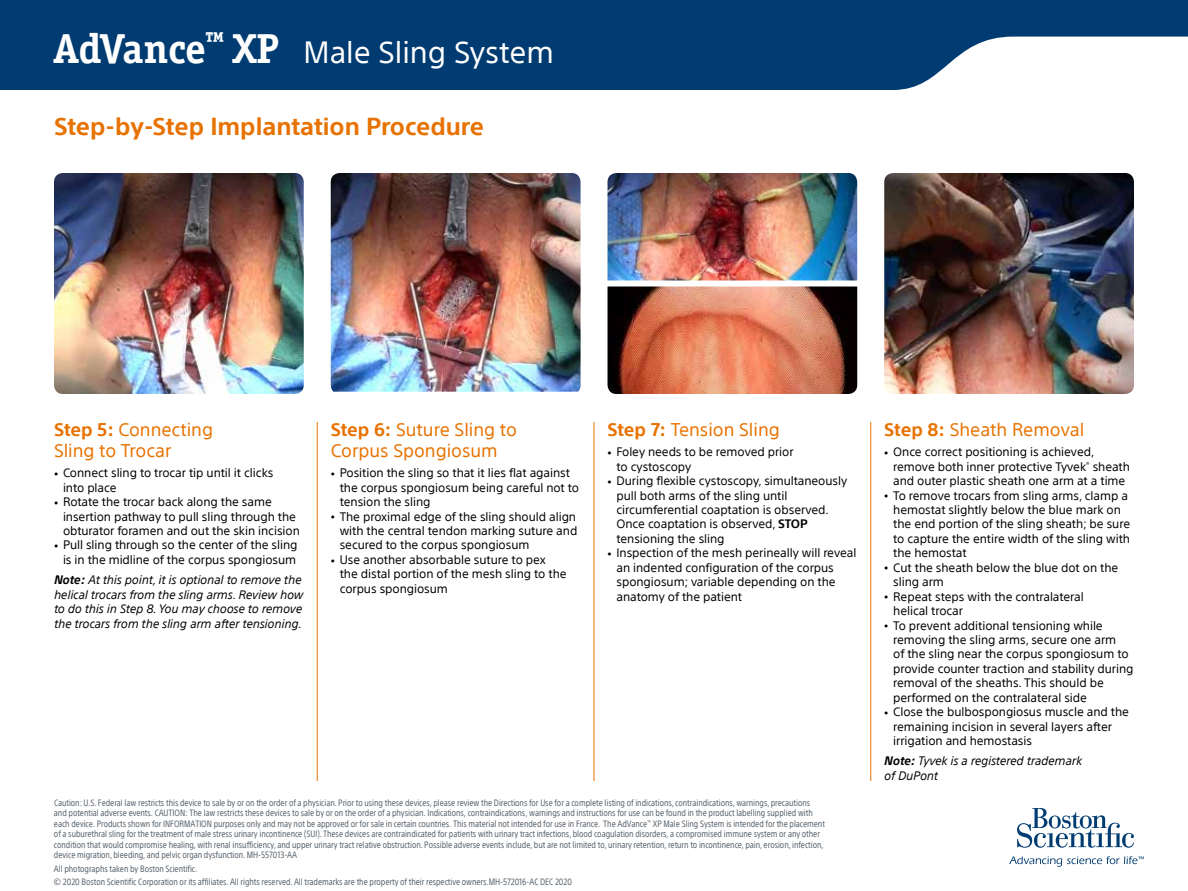
<style>
.page{position:relative;width:1188px;height:891px;background:#fff}
.page>*{position:absolute;margin:0;border:0;box-sizing:border-box;transform-origin:0 0}
.t1{font:30px "SST";color:#fff}
.t2{font:700 24px "SST";color:#e87200}
.t3{font:18px/21px "SST";color:#e87200}
.t4{font:12px/14.4px "SST";letter-spacing:-.005em;color:#000}
.t5{font:italic 12px/14.4px "SST";letter-spacing:-.005em;color:#000}
.t6{font:condensed 9px/10.5px "SST";letter-spacing:-.005em;color:#5a656f}
.s1{font-family:"Officina Ser ITC Std";font-weight:700;font-size:42px}
.s2{font-weight:700}
.s3{font-size:9px}
</style>
<div class="page">
<svg style="left:0;top:0;width:1188px;height:90px;background:#1e5281"></svg>
<svg style="left:1017px;top:808px;width:117px;height:40px"></svg>
<svg style="left:1009px;top:856px;width:135px;height:11px"></svg>
<hr style="left:317px;top:422px;width:1px;height:359px;background:#e87200">
<hr style="left:594px;top:422px;width:1px;height:359px;background:#e87200">
<hr style="left:870px;top:422px;width:1px;height:359px;background:#e87200">
<img style="left:54px;top:173px;width:250px;height:221px">
<img style="left:331px;top:173px;width:250px;height:219px">
<img style="left:884px;top:173px;width:250px;height:221px">
<img style="left:608px;top:173px;width:249px;height:221px">
<div style="left:594px;top:280px;width:277px;height:6px;background:#fff"></div>
<h1 class="t1" style="left:54px;top:35px;width:501px"><span class="s1">AdVance</span><sup>™</sup> <span class="s1">XP</span> Male Sling System</h1>
<h2 class="t2" style="left:54px;top:113px;width:431px">Step-by-Step Implantation Procedure</h2>
<h3 class="t3" style="left:54px;top:419px;width:161px"><span class="s2">Step 5:</span> Connecting<br>Sling to Trocar</h3>
<p class="t4" style="left:63px;top:466px;width:212px;text-indent:-9px"><span class="s3">•</span> Connect sling to trocar tip until it clicks into place</p>
<p class="t4" style="left:63px;top:495px;width:238px;text-indent:-9px"><span class="s3">•</span> Rotate the trocar back along the same insertion pathway to pull sling through the obturator foramen and out the skin incision</p>
<p class="t4" style="left:54px;top:538px;width:245px;text-align:right"><span class="s3">•</span> Pull sling through so the center of the sling is in the midline of the corpus spongiosum</p>
<p class="t5" style="left:54px;top:573px;width:251px"><span class="s2">Note:</span> At this point, it is optional to remove the helical trocars from the sling arms. Review how to do this in Step 8. You may choose to remove the trocars from the sling arm after tensioning.</p>
<h3 class="t3" style="left:331px;top:419px;width:188px"><span class="s2">Step 6:</span> Suture Sling to<br>Corpus Spongiosum</h3>
<p class="t4" style="left:340px;top:466px;width:241px;text-indent:-9px"><span class="s3">•</span> Position the sling so that it lies flat against the corpus spongiosum being careful not to tension the sling</p>
<p class="t4" style="left:340px;top:509px;width:239px;text-align:justify;text-indent:-9px"><span class="s3">•</span> The proximal edge of the sling should align with the central tendon marking suture and secured to the corpus spongiosum</p>
<p class="t4" style="left:340px;top:552px;width:228px;text-indent:-9px"><span class="s3">•</span> Use another absorbable suture to pex the distal portion of the mesh sling to the corpus spongiosum</p>
<h3 class="t3" style="left:608px;top:419px;width:174px"><span class="s2">Step 7:</span> Tension Sling</h3>
<p class="t4" style="left:616px;top:445px;width:179px;text-indent:-9px"><span class="s3">•</span> Foley needs to be removed prior to cystoscopy</p>
<p class="t4" style="left:616px;top:474px;width:232px;text-indent:-9px"><span class="s3">•</span> During flexible cystoscopy, simultaneously pull both arms of the sling until circumferential coaptation is observed.<br>Once coaptation is observed, <span class="s2">STOP </span>tensioning the sling</p>
<p class="t4" style="left:616px;top:546px;width:241px;text-indent:-9px"><span class="s3">•</span> Inspection of the mesh perineally will reveal an indented configuration of the corpus spongiosum; variable depending on the anatomy of the patient</p>
<h3 class="t3" style="left:884px;top:419px;width:201px"><span class="s2">Step 8:</span> Sheath Removal</h3>
<p class="t4" style="left:893px;top:445px;width:238px;text-indent:-9px"><span class="s3">•</span> Once correct positioning is achieved, remove both inner protective Tyvek<sup>®</sup> sheath and outer plastic sheath one arm at a time</p>
<p class="t4" style="left:893px;top:488px;width:238px;text-indent:-9px"><span class="s3">•</span> To remove trocars from sling arms, clamp a hemostat slightly below the blue mark on the end portion of the sling sheath; be sure to capture the entire width of the sling with the hemostat</p>
<p class="t4" style="left:893px;top:560px;width:227px;text-indent:-9px"><span class="s3">•</span> Cut the sheath below the blue dot on the sling arm</p>
<p class="t4" style="left:893px;top:589px;width:192px;text-indent:-9px"><span class="s3">•</span> Repeat steps with the contralateral helical trocar</p>
<p class="t4" style="left:893px;top:618px;width:242px;text-indent:-9px"><span class="s3">•</span> To prevent additional tensioning while removing the sling arms, secure one arm<br>of the sling near the corpus spongiosum to provide counter traction and stability during removal of the sheaths. This should be performed on the contralateral side</p>
<p class="t4" style="left:893px;top:705px;width:237px;text-indent:-9px"><span class="s3">•</span> Close the bulbospongiosus muscle and the remaining incision in several layers after irrigation and hemostasis</p>
<p class="t5" style="left:884px;top:754px;width:199px"><span class="s2">Note:</span> Tyvek is a registered trademark of DuPont</p>
<p class="t6" style="left:54px;top:797px;width:772px">Caution: U.S. Federal law restricts this device to sale by or on the order of a physician. Prior to using these devices, please review the Directions for Use for a complete listing of indications,contraindications,warnings, precautions and potential adverse events. CAUTION: The law restricts these devices to sale by or on the order of a physician. Indications, contraindications, warnings and instructions for use can be found in the product labelling supplied with each device. Products shown for INFORMATION purposes only and may not be approved or for sale in certain countries. This material not intended for use in France. The AdVance<sup>™</sup> XP Male Sling System is intended for the placement of a suburethral sling for the treatment of male stress urinary incontinence (SUI). These devices are contraindicated for patients with urinary tract infections, blood coagulation disorders, a compromised immune system or any other condition that would compromise healing, with renal insufficiency, and upper urinary tract relative obstruction. Possible adverse events include, but are not limited to, urinary retention, return to incontinence, pain, erosion, infection, device migration, bleeding, and pelvic organ dysfunction. MH-557013-AA</p>
<p class="t6" style="left:54px;top:861px;width:519px;line-height:13.5px">All photographs taken by Boston Scientific.<br>© 2020 Boston Scientific Corporation or its affiliates. All rights reserved. All trademarks are the property of their respective owners.MH-572016-AC DEC 2020</p>
</div>
